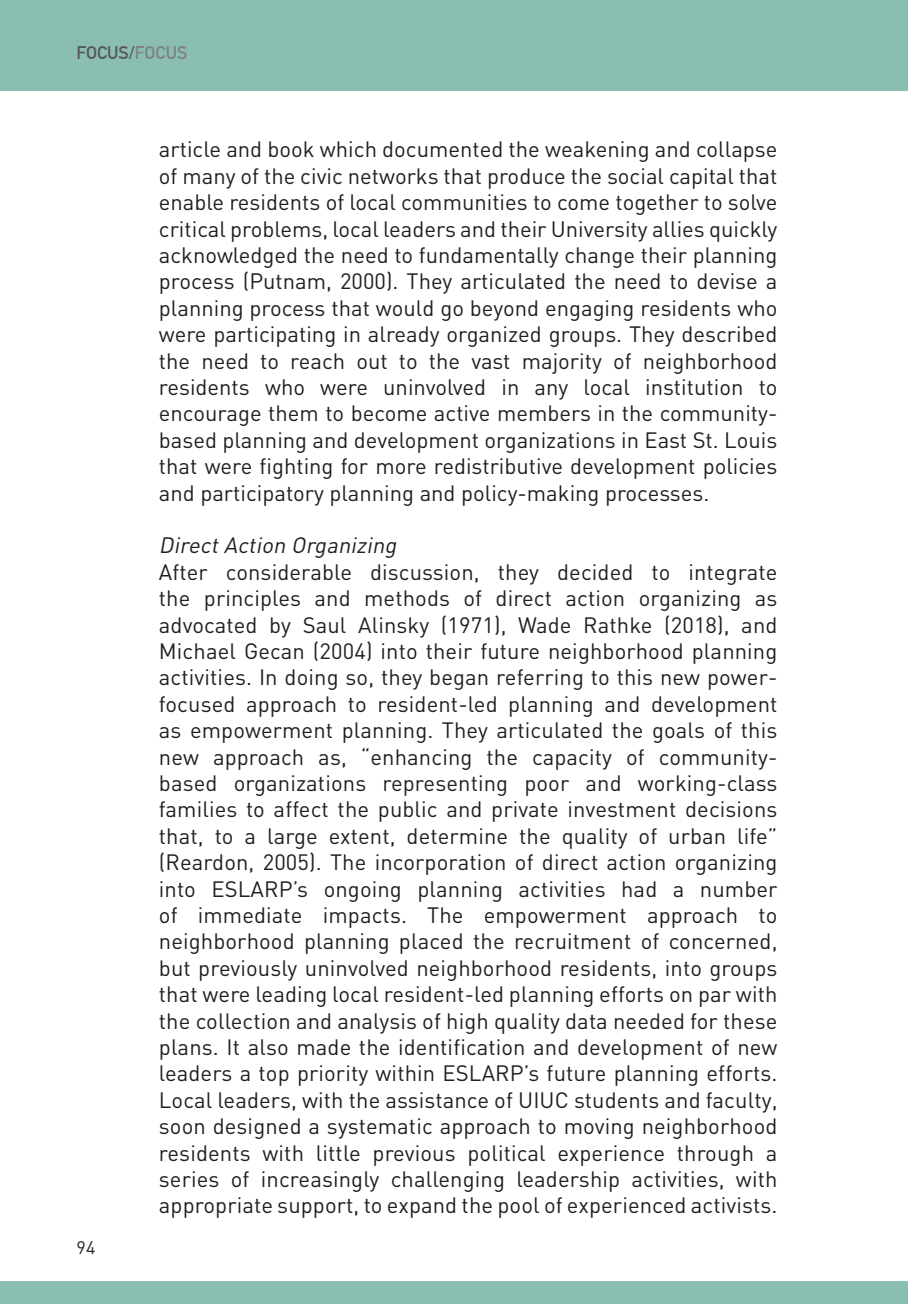
<style>
.page{position:relative;width:908px;height:1304px;background:#fff}
.page>*{position:absolute;margin:0;border:0;box-sizing:border-box;transform-origin:0 0}
.t1{font:22px/26.4px "DIN";color:#231f20;text-align:justify}
.t2{font:italic 22px "DIN";color:#231f20}
.t3{font:700 18px "DIN Alternate";color:#57585a}
.t4{font:18px "DIN";color:#231f20}
.s1{color:#808285}
</style>
<div class="page">
<div style="left:0;top:0;width:907px;height:90px;background:#8abeb2"></div>
<div style="left:0;top:1281px;width:907px;height:23px;background:#8abeb2"></div>
<p class="t3" style="left:77px;top:39px;width:112px">FOCUS/<span class="s1">FOCUS</span></p>
<p class="t4" style="left:77px;top:1237px;width:20px">94</p>
<p class="t1" style="left:159px;top:136px;width:620px">article and book which documented the weakening and collapse of many of the civic networks that produce the social capital that enable residents of local communities to come together to solve critical problems, local leaders and their University allies quickly acknowledged the need to fundamentally change their planning process (Putnam, 2000). They articulated the need to devise a planning process that would go beyond engaging residents who were participating in already organized groups. They described the need to reach out to the vast majority of neighborhood residents who were uninvolved in any local institution to encourage them to become active members in the community&shy;based planning and development organizations in East St. Louis that were fighting for more redistributive development policies and participatory planning and policy-making processes.</p>
<p class="t2" style="left:159px;top:532px;width:244px">DirectAction Organizing</p>
<p class="t1" style="left:159px;top:558px;width:620px">After considerable discussion, they decided to integrate the principles and methods of direct action organizing as advocated by Saul Alinsky (1971), Wade Rathke (2018), and Michael Gecan (2004) into their future neighborhood planning activities. In doing so, they began referring to this new power&shy;focused approach to resident-led planning and development as empowerment planning. They articulated the goals of this new approach as, “enhancing the capacity of community&shy;based organizations representing poor and working-class families to affect the public and private investment decisions that, to a large extent, determine the quality of urban life” (Reardon, 2005). The incorporation of direct action organizing into ESLARP’s ongoing planning activities had a number of immediate impacts. The empowerment approach to neighborhood planning placed the recruitment of concerned, but previously uninvolved neighborhood residents, into groups that were leading local resident-led planning efforts on par with the collection and analysis of high quality data needed for these plans. It also made the identification and development of new leaders a top priority within ESLARP’s future planning efforts.<br>Local leaders, with the assistance of UIUC students and faculty, soon designed a systematic approach to moving neighborhood residents with little previous political experience through a series of increasingly challenging leadership activities, with appropriate support, to expand the pool of experienced activists.</p>
</div>
